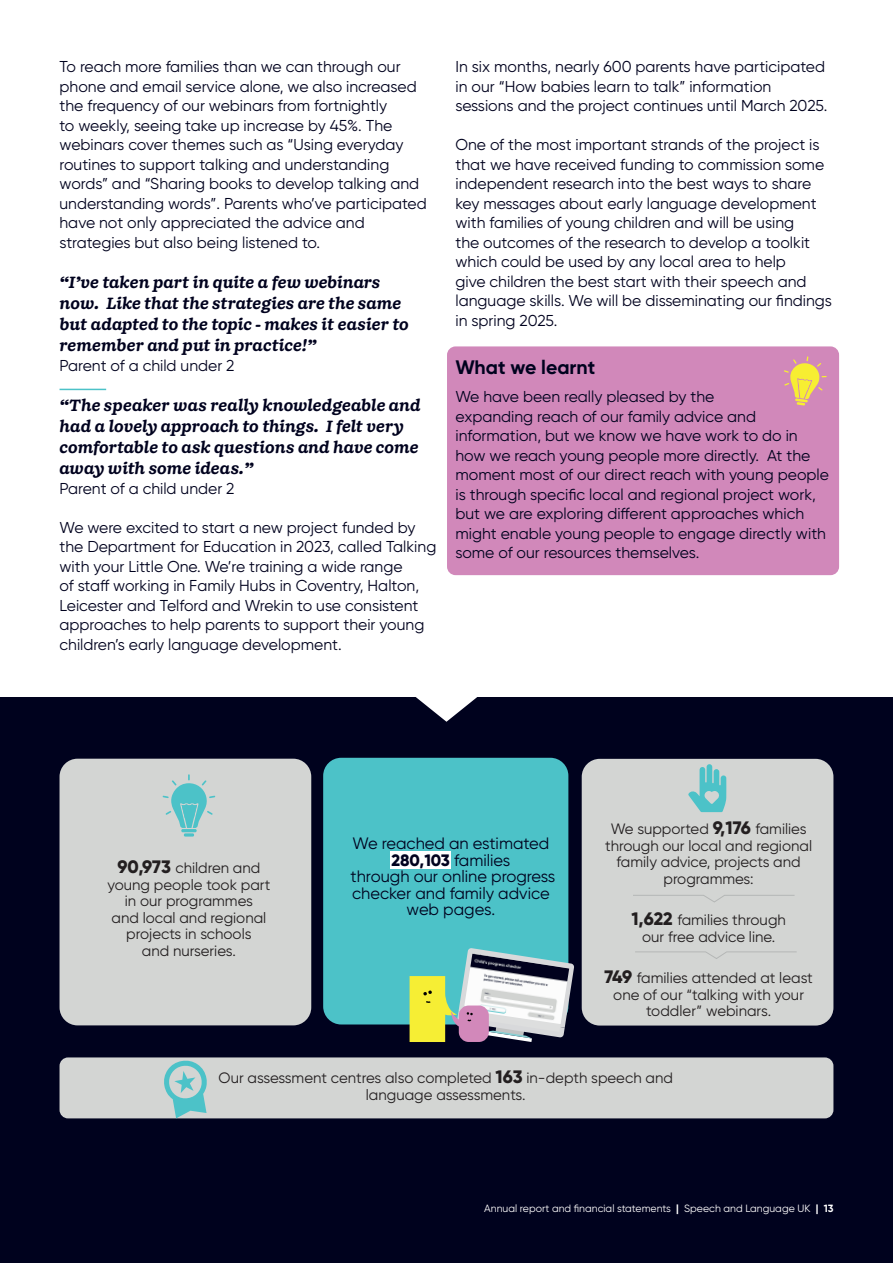
<style>
.page{position:relative;width:893px;height:1263px;background:#fff}
.page>*{position:absolute;margin:0;border:0;box-sizing:border-box;transform-origin:0 0}
.t1{font:700 19.5px "Gilroy";color:#00021e}
.t2{font:16.5px/16.5px "Gilroy";color:#00021e;text-align:center}
.t3{font:15.75px/19.5px "Gilroy";color:#00021e}
.t4{font:italic 500 15.75px/21px "Doyle";color:#00021e}
.t5{font:15px/16.5px "Gilroy";color:#231f20;text-align:center}
.t6{font:10.5px "Gilroy";color:#fff}
.s1{font-weight:800;font-size:18px}
.s2{font-weight:800}
.s3{font-weight:700}
</style>
<div class="page">
<div style="left:0;top:697px;width:893px;height:566px;background:#00021e"></div>
<div style="left:447px;top:346px;width:392px;height:229px;background:#d188ba;border-radius:9px"></div>
<svg style="left:784px;top:356px;width:43px;height:49px"></svg>
<svg style="left:416px;top:697px;width:61px;height:25px"></svg>
<div style="left:582px;top:759px;width:251px;height:266px;background:#d3d5d3;border-radius:18px"></div>
<svg style="left:688px;top:764px;width:38px;height:48px"></svg>
<svg style="left:633px;top:895px;width:162px;height:8px"></svg>
<svg style="left:635px;top:951px;width:162px;height:8px"></svg>
<div style="left:60px;top:759px;width:251px;height:266px;background:#d3d5d3;border-radius:18px"></div>
<svg style="left:163px;top:774px;width:52px;height:62px"></svg>
<div style="left:323px;top:758px;width:245px;height:266px;background:#4cc2c8;border-radius:18px"></div>
<div style="left:390px;top:851px;width:61px;height:18px;background:#fff"></div>
<svg style="left:410px;top:948px;width:164px;height:94px"></svg>
<hr style="left:60px;top:389px;width:46px;height:1px;background:#4cc2c8">
<div style="left:60px;top:1057px;width:773px;height:61px;background:#d3d5d3;border-radius:9px"></div>
<svg style="left:164px;top:1060px;width:43px;height:58px"></svg>
<p class="t3" style="left:60px;top:57px;width:369px">To reach more families than we can through our phone and email service alone, we also increased the frequency of our webinars from fortnightly<br>to weekly, seeing take up increase by 45%. The webinars cover themes such as “Using everyday routines to support talking and understanding words” and “Sharing books to develop talking and understanding words”. Parents who’ve participated have not only appreciated the advice and strategies but also being listened to.</p>
<p class="t4" style="left:60px;top:272px;width:351px">“I’ve taken part in quite a few webinars now. Like that the strategies are the same but adapted to the topic - makes it easier to remember and put in practice!”</p>
<p class="t3" style="left:60px;top:355px;width:177px">Parent of a child under 2</p>
<p class="t4" style="left:60px;top:395px;width:363px">“The speaker was really knowledgeable and had a lovely approach to things. I felt very comfortable to ask questions and have come away with some ideas.”</p>
<p class="t3" style="left:60px;top:478px;width:177px">Parent of a child under 2</p>
<p class="t3" style="left:60px;top:517px;width:378px">We were excited to start a new project funded by the Department for Education in 2023, called Talking with your Little One. We’re training a wide range<br>of staff working in Family Hubs in Coventry, Halton, Leicester and Telford and Wrekin to use consistent approaches to help parents to support their young children’s early language development.</p>
<p class="t3" style="left:455px;top:57px;width:373px">In six months, nearly 600 parents have participated in our “How babies learn to talk” information sessions and the project continues until March 2025.</p>
<p class="t3" style="left:455px;top:135px;width:378px">One of the most important strands of the project is that we have received funding to commission some independent research into the best ways to share key messages about early language development with families of young children and will be using<br>the outcomes of the research to develop a toolkit which could be used by any local area to help<br>give children the best start with their speech and language skills. We will be disseminating our findings in spring 2025.</p>
<p class="t1" style="left:455px;top:355px;width:141px">What we learnt</p>
<p class="t3" style="left:455px;top:387px;width:375px">We have been really pleased by the<br>expanding reach of our family advice and information, but we know we have work to do in how we reach young people more directly. At the moment most of our direct reach with young people is through specific local and regional project work, but we are exploring different approaches which might enable young people to engage directly with some of our resources themselves.</p>
<p class="t5" style="left:107px;top:860px;width:165px"><span class="s1">90,973</span> children and young people took part in our programmes<br>and local and regional projects in schools<br>and nurseries.</p>
<p class="t2" style="left:351px;top:835px;width:206px">We reached an estimated<br><span class="s2">280,103</span> families<br>through our online progress checker and family advice web pages.</p>
<p class="t5" style="left:605px;top:820px;width:208px">We supported <span class="s1">9,176</span> families through our local and regional family advice, projects and programmes:</p>
<p class="t5" style="left:631px;top:911px;width:156px"><span class="s1">1,622</span> families through our free advice line.</p>
<p class="t5" style="left:604px;top:969px;width:210px"><span class="s1">749</span> families attended at least one of our “talking with your toddler” webinars.</p>
<p class="t5" style="left:219px;top:1069px;width:456px">Our assessment centres also completed <span class="s1">163</span> in-depth speech and language assessments.</p>
<p class="t6" style="left:484px;top:1202px;width:351px">Annual report and financial statements <span class="s3">|</span> Speech and Language UK <span class="s3">| 13</span></p>
</div>
